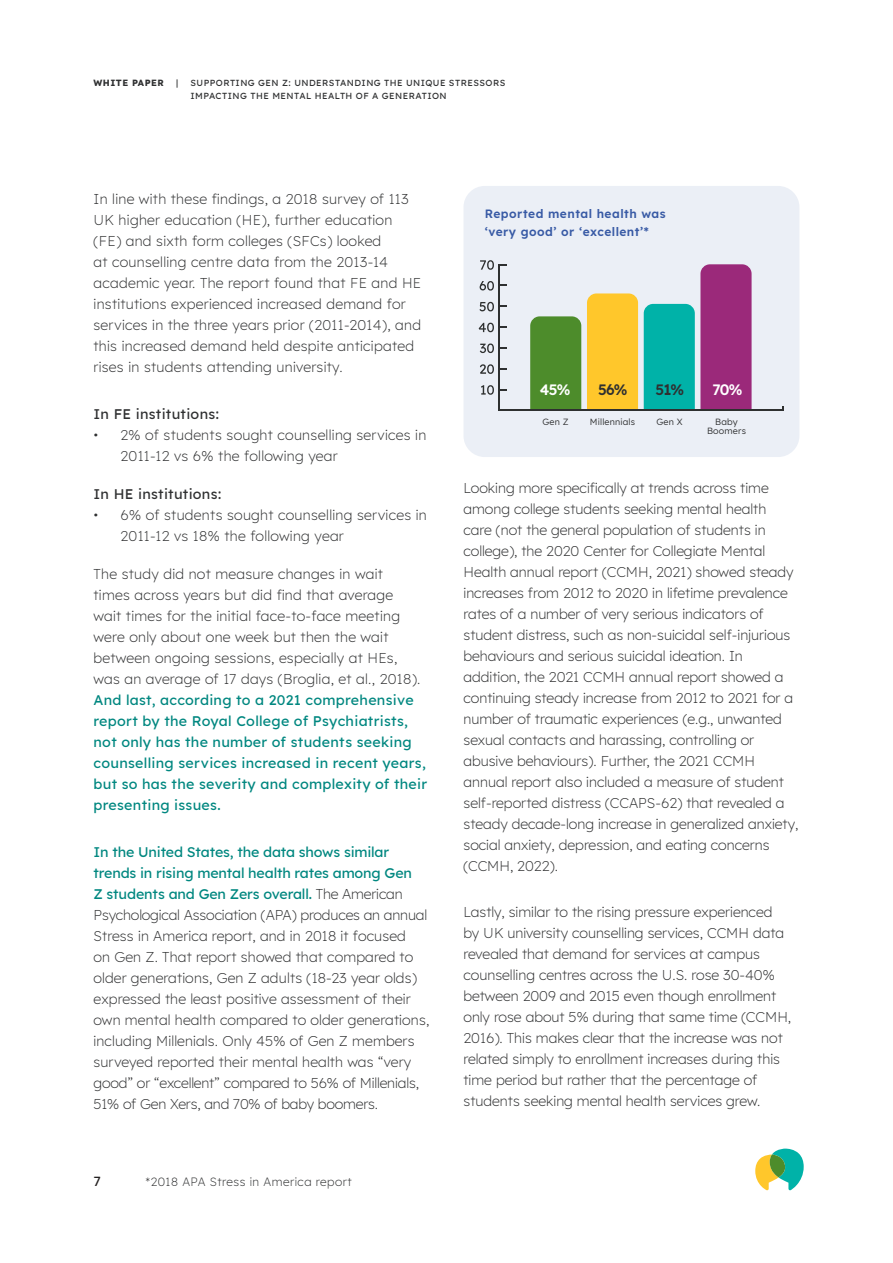
<style>
.page{position:relative;width:893px;height:1263px;background:#fff}
.page>*{position:absolute;margin:0;border:0;box-sizing:border-box;transform-origin:0 0}
.t1{font:600 15px "Lexend";color:#fff}
.t2{font:600 15px "Lexend";color:#2f3031}
.t3{font:300 14.25px/21px "Lexend";color:#2f3031}
.t4{font:300 14.25px/21px "Lexend";letter-spacing:.02em;color:#2f3031}
.t5{font:500 14.25px/21px "Lexend";letter-spacing:.02em;color:#008780}
.t6{font:500 14.25px "Lexend";letter-spacing:.02em;color:#2f3031}
.t7{font:500 13.5px "Lexend";color:#221f1f}
.t8{font:600 12px/18px "Lexend";letter-spacing:.04em;color:#385aa5}
.t9{font:300 12px "Lexend";letter-spacing:.04em;color:#2f3031}
.t10{font:500 9px/13.5px "Lexend";letter-spacing:.05em;color:#2f3031}
.t11{font:9px/8.4px "Lexend";letter-spacing:.02em;color:#2f3031;text-align:center}
.t12{font:700 9px "Lexend";letter-spacing:.05em;color:#2f3031}
.s1{font-weight:500;color:#008780}
</style>
<div class="page">
<svg style="left:755px;top:1148px;width:49px;height:42px"></svg>
<div style="left:463px;top:186px;width:336px;height:271px;background:#ebeff6;border-radius:21px"></div>
<svg style="left:644px;top:264px;width:108px;height:146px"></svg>
<div style="left:587px;top:293px;width:51px;height:117px;background:#ffc72b"></div>
<div style="left:530px;top:316px;width:51px;height:94px;background:#4d8c2b"></div>
<hr style="left:499px;top:410px;width:284px;height:1px;background:#2e3030">
<hr style="left:498px;top:264px;width:2px;height:146px;background:#2e3030">
<svg style="left:481px;top:385px;width:25px;height:10px"></svg>
<svg style="left:480px;top:364px;width:26px;height:10px"></svg>
<svg style="left:480px;top:343px;width:26px;height:10px"></svg>
<svg style="left:479px;top:323px;width:27px;height:9px"></svg>
<svg style="left:479px;top:302px;width:27px;height:9px"></svg>
<svg style="left:480px;top:281px;width:26px;height:10px"></svg>
<svg style="left:480px;top:260px;width:26px;height:10px"></svg>
<p class="t12" style="left:94px;top:77px;width:72px">WHITE PAPER</p>
<p class="t10" style="left:176px;top:76px;width:4px">|</p>
<p class="t10" style="left:190px;top:76px;width:316px">SUPPORTING GEN Z: UNDERSTANDING THE UNIQUE STRESSORS<br>IMPACTING THE MENTAL HEALTH OF A GENERATION</p>
<p class="t4" style="left:94px;top:188px;width:329px">In line with these findings, a 2018 survey of 113<br>UK higher education (HE), further education (FE) and sixth form colleges (SFCs) looked<br>at counselling centre data from the 2013-14 academic year. The report found that FE and HE institutions experienced increased demand for services in the three years prior (2011-2014), and this increased demand held despite anticipated rises in students attending university.</p>
<p class="t6" style="left:94px;top:408px;width:127px">In FE institutions:</p>
<p class="t4" style="left:121px;top:426px;width:307px;text-indent:-27px">• 2% of students sought counselling services in<br>2011-12 vs 6% the following year</p>
<p class="t6" style="left:94px;top:488px;width:130px">In HE institutions:</p>
<p class="t4" style="left:121px;top:506px;width:308px;text-indent:-27px">• 6% of students sought counselling services in<br>2011-12 vs 18% the following year</p>
<p class="t4" style="left:94px;top:565px;width:328px">The study did not measure changes in wait times across years but did find that average wait times for the initial face-to-face meeting were only about one week but then the wait between ongoing sessions, especially at HEs, was an average of 17 days (Broglia, et al., 2018).</p>
<p class="t5" style="left:94px;top:691px;width:335px">And last, according to a 2021 comprehensive report by the Royal College of Psychiatrists, not only has the number of students seeking counselling services increased in recent years, but so has the severity and complexity of their presenting issues.</p>
<p class="t3" style="left:94px;top:842px;width:337px"><span class="s1">In the United States, the data shows similar trends in rising mental health rates among Gen<br>Z students and Gen Zers overall.</span> The American Psychological Association (APA) produces an annual Stress in America report, and in 2018 it focused<br>on Gen Z. That report showed that compared to older generations, Gen Z adults (18-23 year olds) expressed the least positive assessment of their own mental health compared to older generations, including Millenials. Only 45% of Gen Z members surveyed reported their mental health was “very good” or “excellent” compared to 56% of Millenials, 51% of Gen Xers, and 70% of baby boomers.</p>
<p class="t7" style="left:94px;top:1176px;width:9px">7</p>
<p class="t9" style="left:145px;top:1177px;width:208px">*2018 APA Stress in America report</p>
<p class="t8" style="left:485px;top:206px;width:182px">Reported mental health was ‘very good’ or ‘excellent’*</p>
<p class="t1" style="left:540px;top:383px;width:32px">45%</p>
<p class="t2" style="left:598px;top:383px;width:31px">56%</p>
<p class="t2" style="left:655px;top:383px;width:31px">51%</p>
<p class="t1" style="left:712px;top:383px;width:32px">70%</p>
<p class="t11" style="left:542px;top:419px;width:28px">Gen Z</p>
<p class="t11" style="left:590px;top:419px;width:47px">Millennials</p>
<p class="t11" style="left:656px;top:419px;width:28px">Gen X</p>
<p class="t11" style="left:707px;top:419px;width:40px">Baby<br>Boomers</p>
<p class="t3" style="left:463px;top:476px;width:336px">Looking more specifically at trends across time among college students seeking mental health<br>care (not the general population of students in college), the 2020 Center for Collegiate Mental Health annual report (CCMH, 2021) showed steady increases from 2012 to 2020 in lifetime prevalence rates of a number of very serious indicators of student distress, such as non-suicidal self-injurious behaviours and serious suicidal ideation. In addition, the 2021 CCMH annual report showed a continuing steady increase from 2012 to 2021 for a number of traumatic experiences (e.g., unwanted sexual contacts and harassing, controlling or abusive behaviours). Further, the 2021 CCMH annual report also included a measure of student self-reported distress (CCAPS-62) that revealed a steady decade-long increase in generalized anxiety, social anxiety, depression, and eating concerns (CCMH, 2022).</p>
<p class="t3" style="left:463px;top:903px;width:329px">Lastly, similar to the rising pressure experienced by UK university counselling services, CCMH data revealed that demand for services at campus counselling centres across the U.S. rose 30-40% between 2009 and 2015 even though enrollment only rose about 5% during that same time (CCMH, 2016). This makes clear that the increase was not related simply to enrollment increases during this time period but rather that the percentage of students seeking mental health services grew.</p>
</div>
